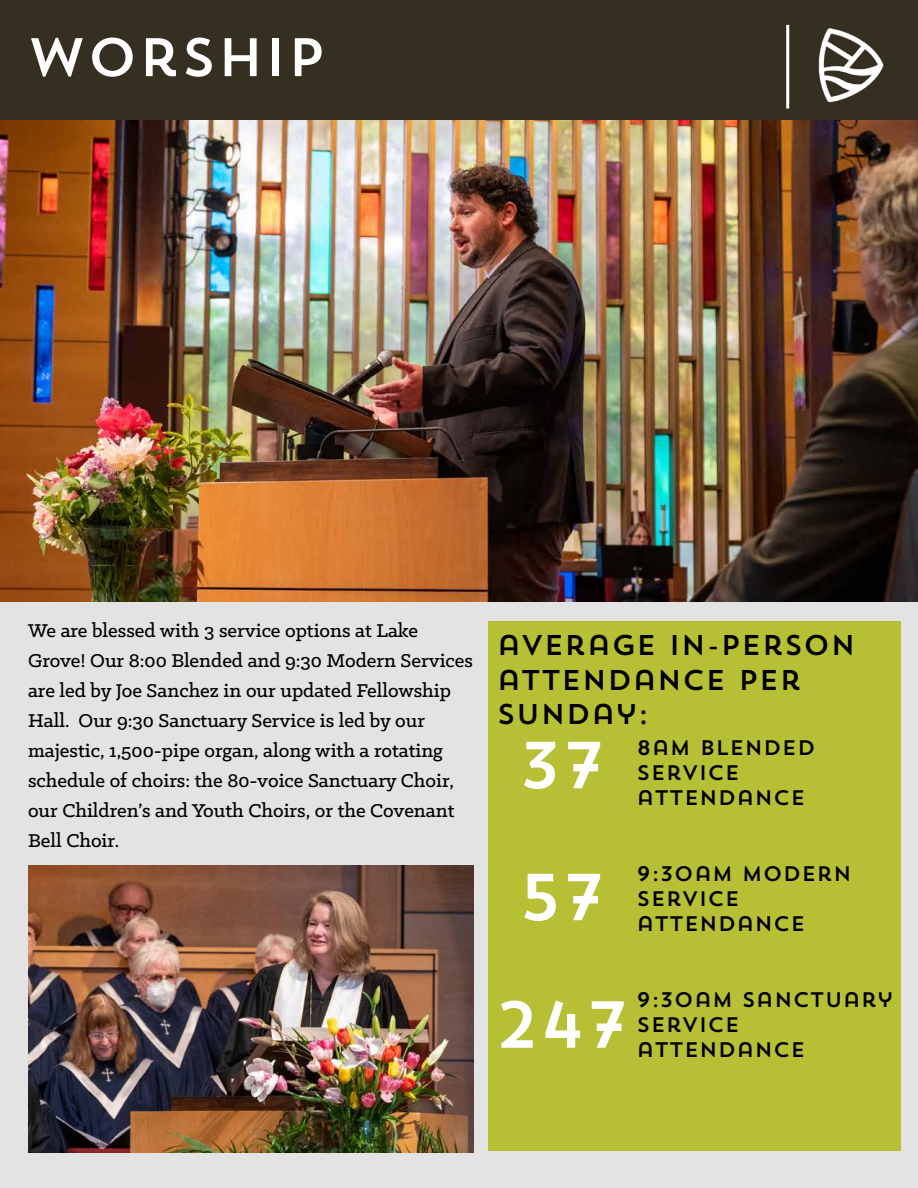
<style>
.page{position:relative;width:918px;height:1188px;background:#fff}
.page>*{position:absolute;margin:0;border:0;box-sizing:border-box;transform-origin:0 0}
.t1{font:66px/129.8px "Trend Sans One";color:#fff;text-align:center}
.t2{font:54px "Trend Sans One";color:#fff}
.t3{font:28.5px/34.2px "Trend Sans One";color:#000}
.t4{font:500 21px/30px "Klinic Slab";color:#000}
.t5{font:21px/25.2px "Trend Sans One";color:#000}
</style>
<div class="page">
<img style="left:0;top:120px;width:918px;height:482px">
<div style="left:0;top:602px;width:918px;height:586px;background:#e3e3e3"></div>
<div style="left:488px;top:621px;width:413px;height:529px;background:#b7c034"></div>
<img style="left:28px;top:865px;width:446px;height:287px">
<div style="left:0;top:0;width:918px;height:120px;background:#342f20"></div>
<img style="left:818px;top:28px;width:66px;height:75px">
<hr style="left:786px;top:25px;width:3px;height:84px;background:#fff">
<h2 class="t2" style="left:27px;top:23px;width:301px">WORSHIP</h2>
<p class="t4" style="left:28px;top:615px;width:446px">We are blessed with 3 service options at Lake Grove! Our 8:00 Blended and 9:30 Modern Services are led by Joe Sanchez in our updated Fellowship Hall. Our 9:30 Sanctuary Service is led by our majestic, 1,500-pipe organ, along with a rotating schedule of choirs: the 80-voice Sanctuary Choir, our Children’s and Youth Choirs, or the Covenant Bell Choir.</p>
<h3 class="t3" style="left:497px;top:628px;width:360px">AVERAGE IN-PERSON<br>ATTENDANCE PER<br>SUNDAY:</h3>
<h1 class="t1" style="left:495px;top:699px;width:136px">37<br>57<br>247</h1>
<p class="t5" style="left:637px;top:735px;width:181px">8AM BLENDED<br>SERVICE<br>ATTENDANCE</p>
<p class="t5" style="left:637px;top:861px;width:217px">9:30AM MODERN<br>SERVICE<br>ATTENDANCE</p>
<p class="t5" style="left:637px;top:987px;width:258px">9:30AM SANCTUARY<br>SERVICE<br>ATTENDANCE</p>
</div>
